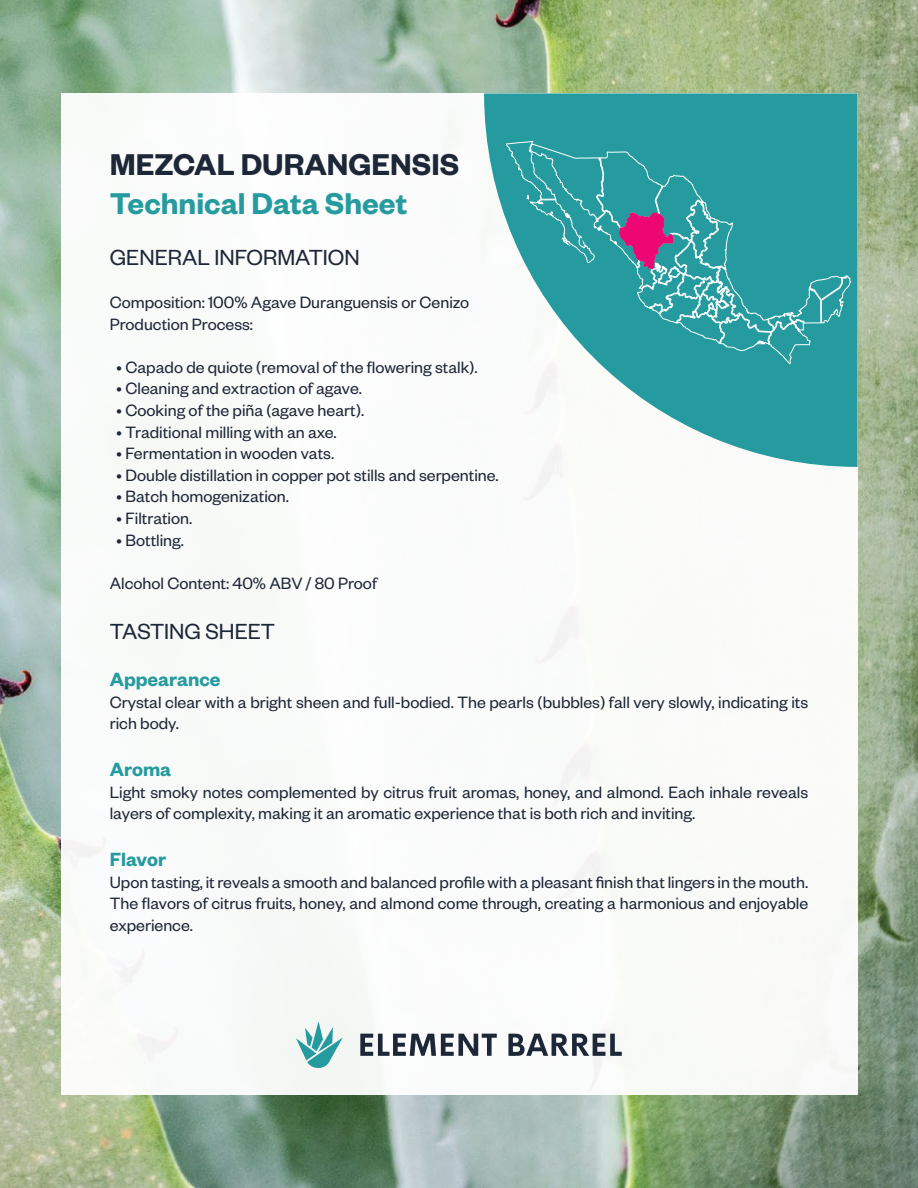
<style>
.page{position:relative;width:918px;height:1188px;background:#fff}
.page>*{position:absolute;margin:0;border:0;box-sizing:border-box;transform-origin:0 0}
.t1{font:600 33px "Founders Grotesk";color:#269b9f}
.t2{font:600 33px "Founders Grotesk";color:#1d2737}
.t3{font:24px "Founders Grotesk";color:#1d2737}
.t4{font:600 21px "Founders Grotesk";color:#269b9f}
.t5{font:18px/21.6px "Founders Grotesk";color:#1d2737}
</style>
<div class="page">
<img style="left:0;top:0;width:918px;height:1188px">
<div style="left:61px;top:93px;width:796px;height:1002px;background:#fff"></div>
<svg style="left:484px;top:93px;width:374px;height:374px;fill:#269b9f"></svg>
<svg style="left:506px;top:141px;width:345px;height:226px"></svg>
<svg style="left:360px;top:1034px;width:137px;height:22px"></svg>
<svg style="left:508px;top:1034px;width:114px;height:22px"></svg>
<svg style="left:296px;top:1021px;width:47px;height:47px"></svg>
<h1 class="t2" style="left:110px;top:143px;width:351px">MEZCAL DURANGENSIS</h1>
<h1 class="t1" style="left:110px;top:183px;width:299px">Technical Data Sheet</h1>
<h2 class="t3" style="left:110px;top:243px;width:251px">GENERAL INFORMATION</h2>
<p class="t5" style="left:110px;top:291px;width:361px">Composition: 100% Agave Duranguensis or Cenizo<br>Production Process:</p>
<p class="t5" style="left:116px;top:355px;width:363px">• Capado de quiote (removal of the flowering stalk).</p>
<p class="t5" style="left:116px;top:377px;width:247px">• Cleaning and extraction of agave.</p>
<p class="t5" style="left:116px;top:399px;width:249px">• Cooking of the piña (agave heart).</p>
<p class="t5" style="left:116px;top:420px;width:222px">• Traditional milling with an axe.</p>
<p class="t5" style="left:116px;top:442px;width:219px">• Fermentation in wooden vats.</p>
<p class="t5" style="left:116px;top:463px;width:384px">• Double distillation in copper pot stills and serpentine.</p>
<p class="t5" style="left:116px;top:485px;width:174px">• Batch homogenization.</p>
<p class="t5" style="left:116px;top:507px;width:78px">• Filtration.</p>
<p class="t5" style="left:116px;top:528px;width:69px">• Bottling.</p>
<p class="t5" style="left:110px;top:571px;width:269px">Alcohol Content: 40% ABV / 80 Proof</p>
<h2 class="t3" style="left:110px;top:617px;width:167px">TASTING SHEET</h2>
<p class="t4" style="left:110px;top:666px;width:112px">Appearance</p>
<p class="t5" style="left:110px;top:690px;width:700px">Crystal clear with a bright sheen and full-bodied. The pearls (bubbles) fall very slowly, indicating its rich body.</p>
<p class="t4" style="left:110px;top:756px;width:63px">Aroma</p>
<p class="t5" style="left:110px;top:780px;width:700px">Light smoky notes complemented by citrus fruit aromas, honey, and almond. Each inhale reveals layers of complexity, making it an aromatic experience that is both rich and inviting.</p>
<p class="t4" style="left:110px;top:846px;width:58px">Flavor</p>
<p class="t5" style="left:110px;top:870px;width:700px;text-align:justify">Upon tasting, it reveals a smooth and balanced profile with a pleasant finish that lingers in the mouth.<br>The flavors of citrus fruits, honey, and almond come through, creating a harmonious and enjoyable experience.</p>
</div>
